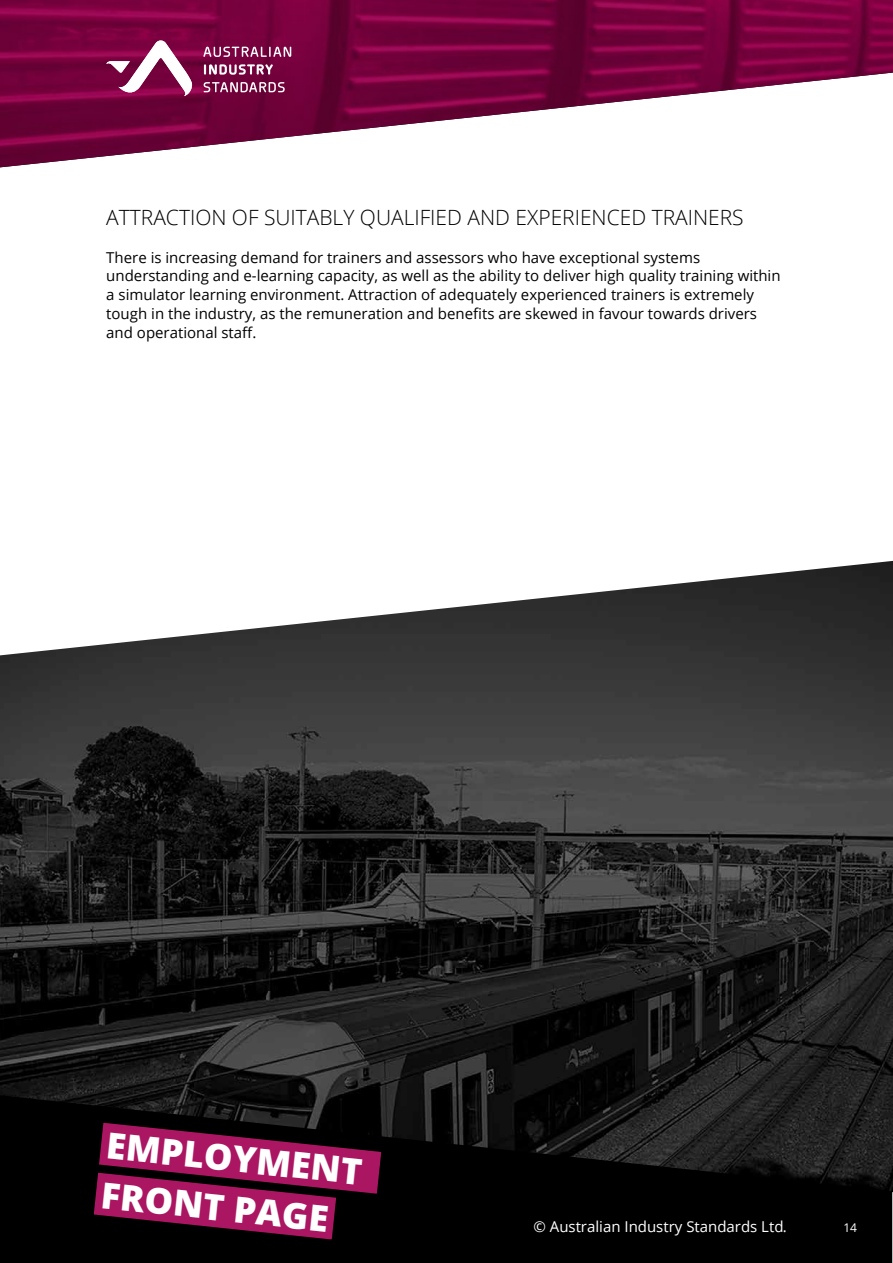
<style>
.page{position:relative;width:893px;height:1263px;background:#fff}
.page>*{position:absolute;margin:0;border:0;box-sizing:border-box;transform-origin:0 0}
.t1{font:800 36px "Open Sans";color:#fff}
.t2{font:300 21px "Open Sans";color:#000}
.t3{font:15px/18.8px "Open Sans";color:#000}
.t4{font:15px "Open Sans";color:#fff}
.t5{font:12px "Open Sans";color:#fff}
</style>
<div class="page">
<img style="left:0;top:561px;width:893px;height:631px">
<img style="left:0;top:0;width:893px;height:168px">
<svg style="left:106px;top:40px;width:87px;height:58px"></svg>
<svg style="left:203px;top:47px;width:88px;height:10px"></svg>
<svg style="left:204px;top:64px;width:69px;height:11px"></svg>
<svg style="left:204px;top:82px;width:81px;height:10px"></svg>
<svg style="left:0;top:1095px;width:892px;height:168px;background:#090909"></svg>
<svg style="left:91px;top:1120px;width:293px;height:122px;background:#680d3c"></svg>
<h2 class="t2" style="left:106px;top:203px;width:639px">ATTRACTION OF SUITABLY QUALIFIED AND EXPERIENCED TRAINERS</h2>
<p class="t3" style="left:106px;top:247px;width:676px">There is increasing demand for trainers and assessors who have exceptional systems understanding and e-learning capacity, as well as the ability to deliver high quality training within a simulator learning environment. Attraction of adequately experienced trainers is extremely tough in the industry, as the remuneration and benefits are skewed in favour towards drivers and operational staff.</p>
<h1 class="t1" style="left:109px;top:1118px;width:258px;rotate:6deg">EMPLOYMENT</h1>
<h1 class="t1" style="left:104px;top:1167px;width:230px;rotate:6deg">FRONT PAGE</h1>
<p class="t4" style="left:533px;top:1216px;width:255px">© Australian Industry Standards Ltd.</p>
<p class="t5" style="left:843px;top:1219px;width:15px">14</p>
</div>
